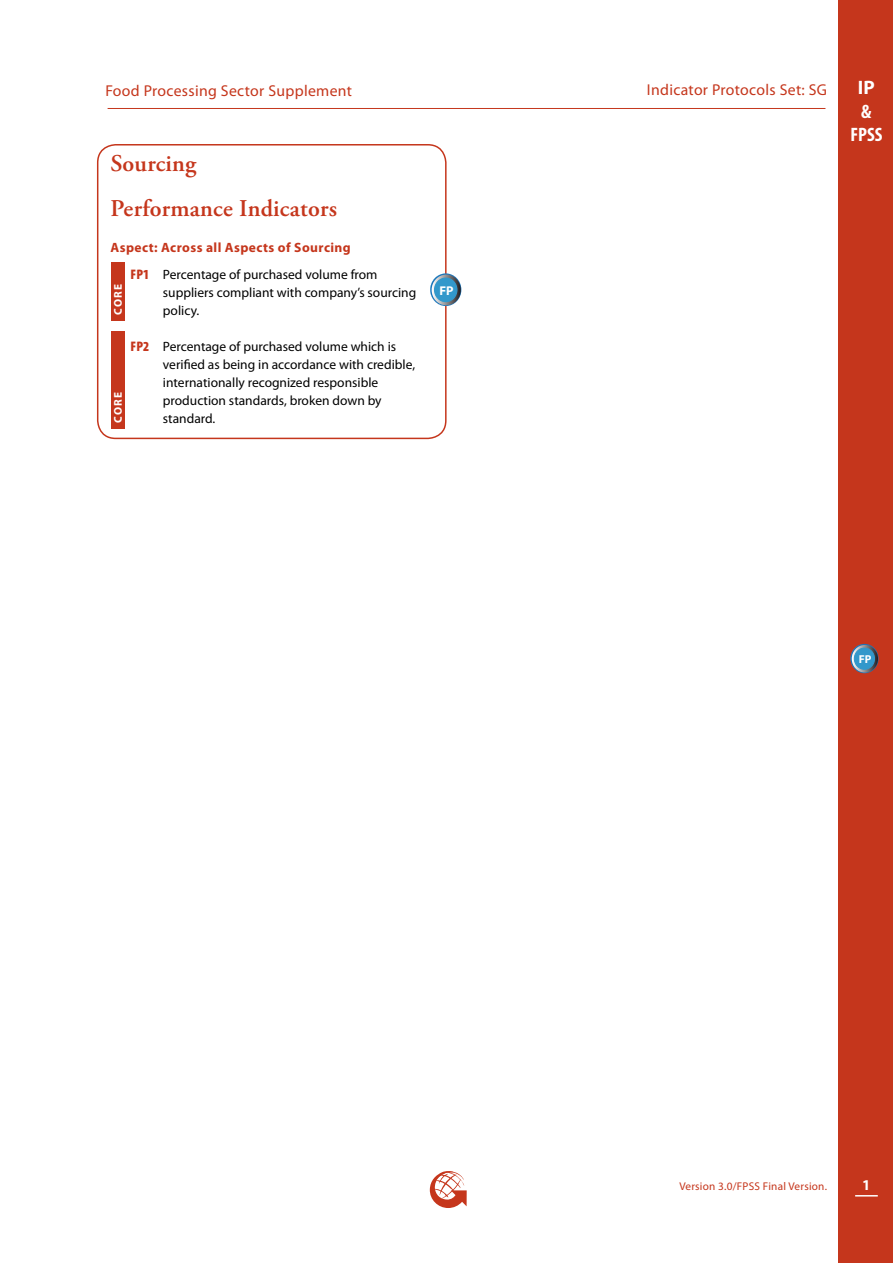
<style>
.page{position:relative;width:893px;height:1263px;background:#fff}
.page>*{position:absolute;margin:0;border:0;box-sizing:border-box;transform-origin:0 0}
.t1{font:600 24px/45px "Adobe Garamond Pro";letter-spacing:.01em;color:#c5361c}
.t2{font:700 condensed 19.5px/23.4px "Myriad Pro";color:#fff;text-align:center}
.t3{font:700 19.5px "Myriad Pro";color:#fff}
.t4{font:15.75px "Myriad Pro";letter-spacing:.02em;color:#c5361c}
.t5{font:700 15px "Myriad Pro";color:#fff}
.t6{font:13.5px/18px "Myriad Pro";color:#000}
.t7{font:700 13.5px "Myriad Pro";letter-spacing:.03em;color:#c5361c}
.t8{font:700 12.75px "Myriad Pro";color:#fff}
.t9{font:700 11.4px "Myriad Pro";color:#fff}
.t10{font:11.25px "Myriad Pro";letter-spacing:.02em;color:#c5361c}
.t11{font:700 11.25px "Myriad Pro";letter-spacing:.12em;color:#fff}
.s1{font-weight:900;font-stretch:condensed;font-size:13.8px;color:#c5361c}
</style>
<div class="page">
<div style="left:839px;top:0;width:54px;height:1263px;background:#c5361c"></div>
<svg style="left:855px;top:1195px;width:23px;height:1px"></svg>
<hr style="left:108px;top:108px;width:717px;height:1px;background:#c5361c">
<svg style="left:430px;top:1171px;width:37px;height:37px"></svg>
<svg style="left:850px;top:644px;width:28px;height:29px"></svg>
<div style="left:854px;top:648px;width:20px;height:21px;background:#3298cb;border-radius:50%"></div>
<div style="left:854px;top:647px;width:21px;height:23px;border:1px solid #3298cb;border-radius:50%"></div>
<div style="left:111px;top:262px;width:14px;height:59px;background:#c5361c"></div>
<div style="left:111px;top:331px;width:14px;height:98px;background:#c5361c"></div>
<div style="left:97px;top:144px;width:350px;height:295px;border:2px solid #c5361c;border-radius:18px"></div>
<svg style="left:430px;top:273px;width:31px;height:33px"></svg>
<div style="left:435px;top:278px;width:22px;height:24px;background:#3298cb;border-radius:50%"></div>
<div style="left:434px;top:277px;width:23px;height:25px;border:1px solid #3298cb;border-radius:50%"></div>
<p class="t4" style="left:105px;top:81px;width:248px">Food Processing Sector Supplement</p>
<h1 class="t1" style="left:111px;top:141px;width:228px">Sourcing<br>Performance Indicators</h1>
<p class="t7" style="left:111px;top:239px;width:242px">Aspect: Across all Aspects of Sourcing</p>
<p class="t11" style="left:111px;top:315px;width:33px;rotate:-90deg">Core</p>
<p class="t6" style="left:163px;top:265px;width:255px;text-indent:-32px"><span class="s1">FP1</span> Percentage of purchased volume from suppliers compliant with company’s sourcing policy.</p>
<p class="t11" style="left:111px;top:423px;width:33px;rotate:-90deg">Core</p>
<p class="t6" style="left:163px;top:337px;width:254px;text-indent:-32px"><span class="s1">FP2</span> Percentage of purchased volume which is verified as being in accordance with credible, internationally recognized responsible production standards, broken down by standard.</p>
<p class="t8" style="left:439px;top:282px;width:16px">FP</p>
<p class="t4" style="left:647px;top:80px;width:182px">Indicator Protocols Set: SG</p>
<h2 class="t3" style="left:858px;top:75px;width:18px">IP</h2>
<h2 class="t2" style="left:850px;top:99px;width:33px">&amp;<br>FPSS</h2>
<p class="t9" style="left:859px;top:652px;width:14px">FP</p>
<p class="t10" style="left:679px;top:1179px;width:149px">Version 3.0/FPSS Final Version.</p>
<p class="t5" style="left:862px;top:1175px;width:10px">1</p>
</div>
